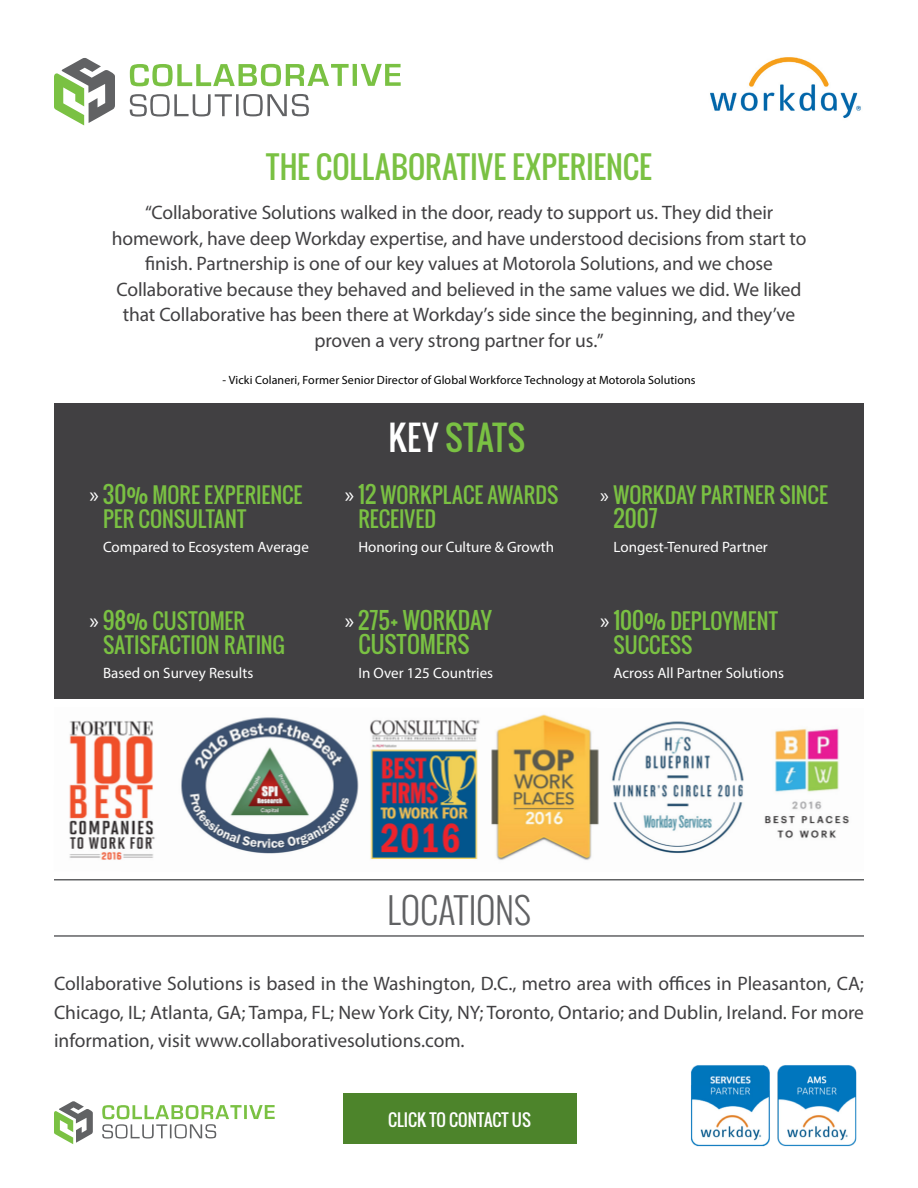
<style>
.page{position:relative;width:918px;height:1188px;background:#fff}
.page>*{position:absolute;margin:0;border:0;box-sizing:border-box;transform-origin:0 0}
.t1{font:300 36px "Oswald";letter-spacing:-.005em;color:#616264}
.t2{font:33px "Oswald";letter-spacing:.02em;color:#7ac143}
.t3{font:30px "Oswald";letter-spacing:.005em;color:#7ac143}
.t4{font:22.5px/24px "Oswald";color:#7ac143;text-align:center}
.t5{font:21px/24px "Oswald";letter-spacing:.005em;color:#7ac143}
.t6{font:19.5px/25.5px "Myriad Pro";letter-spacing:-.005em;color:#414042;text-align:justify}
.t7{font:16.5px "Oswald";color:#fff}
.t8{font:15px "Myriad Pro";color:#fff}
.t9{font:12px "Myriad Pro";letter-spacing:.01em;color:#000}
.s1{font-family:"Myriad Pro";font-size:22.5px;color:#fff}
.s2{font-size:22.5px}
.s3{color:#fff}
.s4{font-family:"Myriad Pro";color:#fff}
</style>
<div class="page">
<div style="left:54px;top:404px;width:810px;height:295px;background:#414042"></div>
<div style="left:343px;top:1094px;width:234px;height:50px;background:#4d842b"></div>
<svg style="left:54px;top:1101px;width:39px;height:43px"></svg>
<hr style="left:244px;top:1105px;width:3px;height:14px;background:#7ac143">
<svg style="left:249px;top:1105px;width:26px;height:14px"></svg>
<svg style="left:102px;top:1105px;width:140px;height:34px"></svg>
<svg style="left:54px;top:58px;width:61px;height:67px"></svg>
<svg style="left:130px;top:64px;width:219px;height:22px"></svg>
<hr style="left:353px;top:64px;width:4px;height:22px;background:#7ac143">
<svg style="left:361px;top:64px;width:40px;height:22px"></svg>
<svg style="left:130px;top:94px;width:102px;height:23px"></svg>
<hr style="left:236px;top:94px;width:3px;height:22px;background:#616264">
<svg style="left:243px;top:94px;width:66px;height:22px"></svg>
<img style="left:710px;top:57px;width:151px;height:61px">
<hr style="left:54px;top:879px;width:810px;height:1px;background:#616264">
<hr style="left:54px;top:935px;width:810px;height:2px;background:#616264">
<img style="left:690px;top:1065px;width:167px;height:82px">
<img style="left:69px;top:714px;width:780px;height:146px">
<h3 class="t3" style="left:266px;top:145px;width:387px">THE COLLABORATIVE EXPERIENCE</h3>
<p class="t6" style="left:112px;top:200px;width:696px;text-align:center">“Collaborative Solutions walked in the door, ready to support us. They did their homework, have deep Workday expertise, and have understood decisions from start to finish. Partnership is one of our key values at Motorola Solutions, and we chose Collaborative because they behaved and believed in the same values we did. We liked that Collaborative has been there at Workday’s side since the beginning, and they’ve proven a very strong partner for us.”</p>
<p class="t9" style="left:222px;top:373px;width:475px">- Vicki Colaneri, Former Senior Director of Global Workforce Technology at Motorola Solutions</p>
<p class="t5" style="left:103px;top:482px;width:201px;text-indent:-14px"><span class="s1">»</span> <span class="s2">30%</span> MORE EXPERIENCE<br>PER CONSULTANT</p>
<p class="t8" style="left:103px;top:538px;width:207px">Compared to Ecosystem Average</p>
<p class="t5" style="left:103px;top:608px;width:183px;text-indent:-13px"><span class="s1">»</span> <span class="s2">98%</span> CUSTOMER<br>SATISFACTION RATING</p>
<p class="t8" style="left:103px;top:664px;width:152px">Based on Survey Results</p>
<h2 class="t2" style="left:389px;top:414px;width:138px"><span class="s3">KEY</span> STATS</h2>
<p class="t5" style="left:358px;top:482px;width:202px;text-indent:-14px"><span class="s1">»</span> <span class="s2">12</span> WORKPLACE AWARDS<br>RECEIVED</p>
<p class="t8" style="left:358px;top:538px;width:197px">Honoring our Culture &amp; Growth</p>
<p class="t4" style="left:345px;top:608px;width:149px"><span class="s4">»</span> 275+ WORKDAY<br>CUSTOMERS</p>
<p class="t8" style="left:358px;top:664px;width:136px">In Over 125 Countries</p>
<p class="t5" style="left:600px;top:482px;width:229px"><span class="s4">»</span> WORKDAY PARTNER SINCE</p>
<p class="t4" style="left:614px;top:506px;width:46px">2007</p>
<p class="t8" style="left:614px;top:538px;width:156px">Longest-Tenured Partner</p>
<p class="t5" style="left:614px;top:608px;width:166px;text-indent:-14px"><span class="s1">»</span> <span class="s2">100%</span> DEPLOYMENT<br>SUCCESS</p>
<p class="t8" style="left:614px;top:664px;width:172px">Across All Partner Solutions</p>
<h1 class="t1" style="left:387px;top:885px;width:145px">LOCATIONS</h1>
<p class="t6" style="left:54px;top:969px;width:812px;line-height:28.5px">Collaborative Solutions is based in the Washington, D.C., metro area with offices in Pleasanton, CA; Chicago, IL; Atlanta, GA; Tampa, FL; New York City, NY; Toronto, Ontario; and Dublin, Ireland. For more information, visit www.collaborativesolutions.com.</p>
<p class="t7" style="left:388px;top:1108px;width:144px">CLICK TO CONTACT US</p>
</div>
